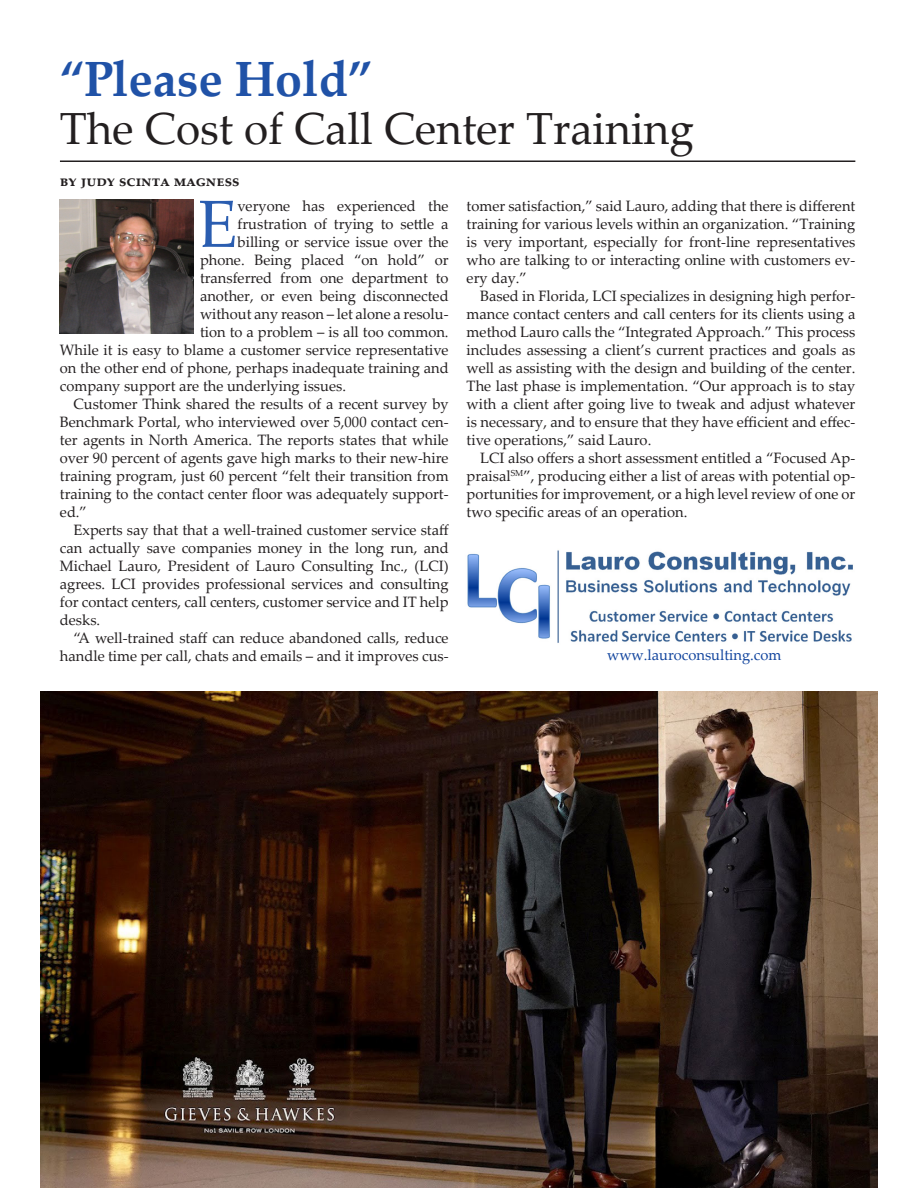
<style>
.page{position:relative;width:918px;height:1188px;background:#fff}
.page>*{position:absolute;margin:0;border:0;box-sizing:border-box;transform-origin:0 0}
.t1{font:66.75px "Palatino Linotype";color:#2a5db0}
.t2{font:700 49.5px "Palatino Linotype";color:#2052a7}
.t3{font:45px "Palatino Linotype";color:#231f20}
.t4{font:700 16.5px "Palatino Linotype";color:#231f20}
.t5{font:15px/18px "Palatino Linotype";color:#231f20;text-align:justify}
.t6{font:15px "Palatino Linotype";color:#12459e}
</style>
<div class="page">
<img style="left:40px;top:691px;width:838px;height:497px">
<img style="left:467px;top:550px;width:386px;height:93px">
<img style="left:60px;top:200px;width:133px;height:134px">
<hr style="left:60px;top:160px;width:795px;height:2px;background:#231f20">
<p class="t2" style="left:60px;top:44px;width:314px">“Please Hold”</p>
<p class="t3" style="left:60px;top:96px;width:636px">The Cost of Call Center Training</p>
<p class="t4" style="left:60px;top:169px;width:181px">by judy scinta magness</p>
<p class="t1" style="left:198px;top:177px;width:41px">E</p>
<p class="t5" style="left:238px;top:196px;width:213px">veryone has experienced the</p>
<p class="t5" style="left:238px;top:214px;width:213px">frustration of trying to settle a</p>
<p class="t5" style="left:238px;top:232px;width:213px">billing or service issue over the</p>
<p class="t5" style="left:200px;top:250px;width:250px">phone. Being placed “on hold” or</p>
<p class="t5" style="left:200px;top:268px;width:250px">transferred from one department to</p>
<p class="t5" style="left:200px;top:286px;width:250px">another, or even being disconnected</p>
<p class="t5" style="left:200px;top:304px;width:250px">without any reason – let alone a resolu-</p>
<p class="t5" style="left:200px;top:322px;width:250px">tion to a problem – is all too common.</p>
<p class="t5" style="left:60px;top:340px;width:390px">While it is easy to blame a customer service representative</p>
<p class="t5" style="left:60px;top:358px;width:390px">on the other end of phone, perhaps inadequate training and</p>
<p class="t5" style="left:60px;top:376px;width:288px">company support are the underlying issues.</p>
<p class="t5" style="left:60px;top:394px;width:390px;text-indent:14px">Customer Think shared the results of a recent survey by Benchmark Portal, who interviewed over 5,000 contact cen&shy;ter agents in North America. The reports states that while over 90 percent of agents gave high marks to their new-hire training program, just 60 percent “felt their transition from training to the contact center floor was adequately support&shy;ed.”</p>
<p class="t5" style="left:60px;top:520px;width:390px;text-indent:14px">Experts say that that a well-trained customer service staff can actually save companies money in the long run, and Michael Lauro, President of Lauro Consulting Inc., (LCI) agrees. LCI provides professional services and consulting for contact centers, call centers, customer service and IT help desks.</p>
<p class="t5" style="left:60px;top:628px;width:390px;text-align:right">“A well-trained staff can reduce abandoned calls, reduce handle time per call, chats and emails – and it improves cus-</p>
<p class="t5" style="left:467px;top:196px;width:390px">tomer satisfaction,” said Lauro, adding that there is different training for various levels within an organization. “Training is very important, especially for front-line representatives who are talking to or interacting online with customers ev&shy;ery day.”</p>
<p class="t5" style="left:467px;top:286px;width:390px;text-indent:14px">Based in Florida, LCI specializes in designing high perfor&shy;mance contact centers and call centers for its clients using a method Lauro calls the “Integrated Approach.” This process includes assessing a client’s current practices and goals as well as assisting with the design and building of the center.<br>The last phase is implementation. “Our approach is to stay with a client after going live to tweak and adjust whatever is necessary, and to ensure that they have efficient and effec&shy;tive operations,” said Lauro.</p>
<p class="t5" style="left:467px;top:448px;width:390px;text-indent:14px">LCI also offers a short assessment entitled a “Focused Ap&shy;praisal<sup>SM</sup>”, producing either a list of areas with potential op&shy;portunities for improvement, or a high level review of one or two specific areas of an operation.</p>
<p class="t6" style="left:607px;top:644px;width:176px">www.lauroconsulting.com</p>
</div>
